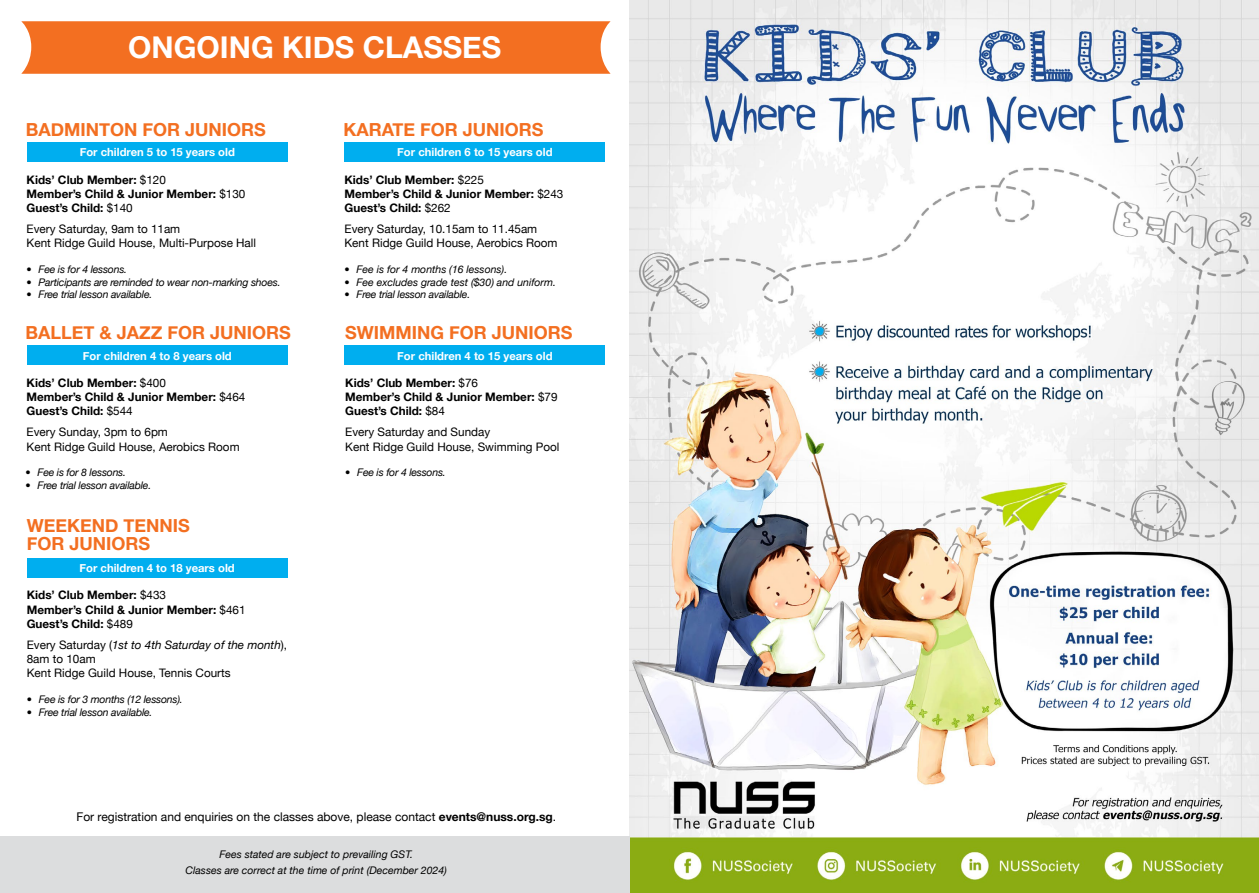
<style>
.page{position:relative;width:1259px;height:893px;background:#fff}
.page>*{position:absolute;margin:0;border:0;box-sizing:border-box;transform-origin:0 0}
.t1{font:700 30px "Helvetica Neue";color:#fff}
.t2{font:700 18px/18px "Helvetica Neue";color:#f36f21}
.t3{font:12px "Helvetica Neue";color:#000}
.t4{font:700 11.7px/14.1px "Helvetica Neue";color:#000}
.t5{font:11.7px/14.1px "Helvetica Neue";color:#000}
.t6{font:700 11.25px "Helvetica Neue";color:#fff}
.t7{font:italic 10.5px "Helvetica Neue";letter-spacing:-.02em;color:#000}
.t8{font:italic 10.5px/15.5px "Helvetica Neue";color:#000;text-align:center}
.s1{font-weight:400}
.s2{font-style:italic}
.s3{font-weight:700}
</style>
<div class="page">
<img style="left:629px;top:0;width:630px;height:893px">
<div style="left:0;top:836px;width:629px;height:57px;background:#dcddde"></div>
<div style="left:21px;top:21px;width:589px;height:53px;background:#f36f21"></div>
<div style="left:27px;top:142px;width:261px;height:20px;background:#00aeef"></div>
<div style="left:27px;top:346px;width:261px;height:19px;background:#00aeef"></div>
<div style="left:344px;top:346px;width:261px;height:19px;background:#00aeef"></div>
<div style="left:27px;top:558px;width:260px;height:19px;background:#00aeef"></div>
<div style="left:344px;top:142px;width:261px;height:20px;background:#00aeef"></div>
<h1 class="t1" style="left:128px;top:23px;width:374px">ONGOING KIDS CLASSES</h1>
<h2 class="t2" style="left:26px;top:121px;width:242px">BADMINTON FOR JUNIORS</h2>
<p class="t6" style="left:80px;top:144px;width:157px">For children 5 to 15 years old</p>
<p class="t4" style="left:27px;top:173px;width:220px">Kids’ Club Member: <span class="s1">$120<br></span>Member’s Child &amp; Junior Member: <span class="s1">$130<br></span>Guest’s Child: <span class="s1">$140</span></p>
<p class="t5" style="left:27px;top:223px;width:231px">Every Saturday, 9am to 11am<br>Kent Ridge Guild House, Multi-Purpose Hall</p>
<p class="t7" style="left:27px;top:262px;width:102px">• Fee is for 4 lessons.</p>
<p class="t7" style="left:27px;top:274px;width:255px">• Participants are reminded to wear non-marking shoes.</p>
<p class="t7" style="left:27px;top:287px;width:127px">• Free trial lesson available.</p>
<h2 class="t2" style="left:26px;top:324px;width:267px">BALLET &amp; JAZZ FOR JUNIORS</h2>
<p class="t6" style="left:83px;top:347px;width:150px">For children 4 to 8 years old</p>
<p class="t4" style="left:27px;top:376px;width:220px">Kids’ Club Member: <span class="s1">$400<br></span>Member’s Child &amp; Junior Member: <span class="s1">$464<br></span>Guest’s Child: <span class="s1">$544</span></p>
<p class="t5" style="left:27px;top:426px;width:215px">Every Sunday, 3pm to 6pm<br>Kent Ridge Guild House, Aerobics Room</p>
<p class="t7" style="left:26px;top:465px;width:102px">• Fee is for 8 lessons.</p>
<p class="t7" style="left:26px;top:478px;width:127px">• Free trial lesson available.</p>
<h2 class="t2" style="left:27px;top:517px;width:164px">WEEKEND TENNIS<br>FOR JUNIORS</h2>
<p class="t4" style="left:27px;top:588px;width:220px">Kids’ Club Member: <span class="s1">$433<br></span>Member’s Child &amp; Junior Member: <span class="s1">$461<br></span>Guest’s Child: <span class="s1">$489</span></p>
<p class="t5" style="left:27px;top:639px;width:262px">Every Saturday (<span class="s2">1st to 4th Saturday of the month</span>),<br>8am to 10am<br>Kent Ridge Guild House, Tennis Courts</p>
<p class="t7" style="left:27px;top:692px;width:157px">• Fee is for 3 months (12 lessons).</p>
<p class="t7" style="left:27px;top:704px;width:127px">• Free trial lesson available.</p>
<p class="t6" style="left:80px;top:559px;width:157px">For children 4 to 18 years old</p>
<h2 class="t2" style="left:343px;top:121px;width:202px">KARATE FOR JUNIORS</h2>
<p class="t6" style="left:397px;top:144px;width:157px">For children 6 to 15 years old</p>
<p class="t4" style="left:344px;top:173px;width:220px">Kids’ Club Member: <span class="s1">$225<br></span>Member’s Child &amp; Junior Member: <span class="s1">$243<br></span>Guest’s Child: <span class="s1">$262</span></p>
<p class="t5" style="left:344px;top:223px;width:215px">Every Saturday, 10.15am to 11.45am<br>Kent Ridge Guild House, Aerobics Room</p>
<p class="t8" style="left:344px;top:262px;width:164px">• Fee is for 4 months (16 lessons).</p>
<p class="t8" style="left:344px;top:275px;width:213px">• Fee excludes grade test ($30) and uniform.</p>
<p class="t7" style="left:344px;top:287px;width:127px">• Free trial lesson available.</p>
<h2 class="t2" style="left:345px;top:324px;width:229px">SWIMMING FOR JUNIORS</h2>
<p class="t4" style="left:345px;top:376px;width:214px">Kids’ Club Member: <span class="s1">$76<br></span>Member’s Child &amp; Junior Member: <span class="s1">$79<br></span>Guest’s Child: <span class="s1">$84</span></p>
<p class="t5" style="left:345px;top:426px;width:216px">Every Saturday and Sunday<br>Kent Ridge Guild House, Swimming Pool</p>
<p class="t7" style="left:345px;top:465px;width:102px">• Fee is for 4 lessons.</p>
<p class="t6" style="left:397px;top:347px;width:157px">For children 4 to 15 years old</p>
<p class="t3" style="left:76px;top:808px;width:481px">For registration and enquiries on the classes above, please contact <span class="s3">events@nuss.org.sg</span>.</p>
<p class="t8" style="left:186px;top:847px;width:263px">Fees stated are subject to prevailing GST.<br>Classes are correct at the time of print (December 2024)</p>
</div>
